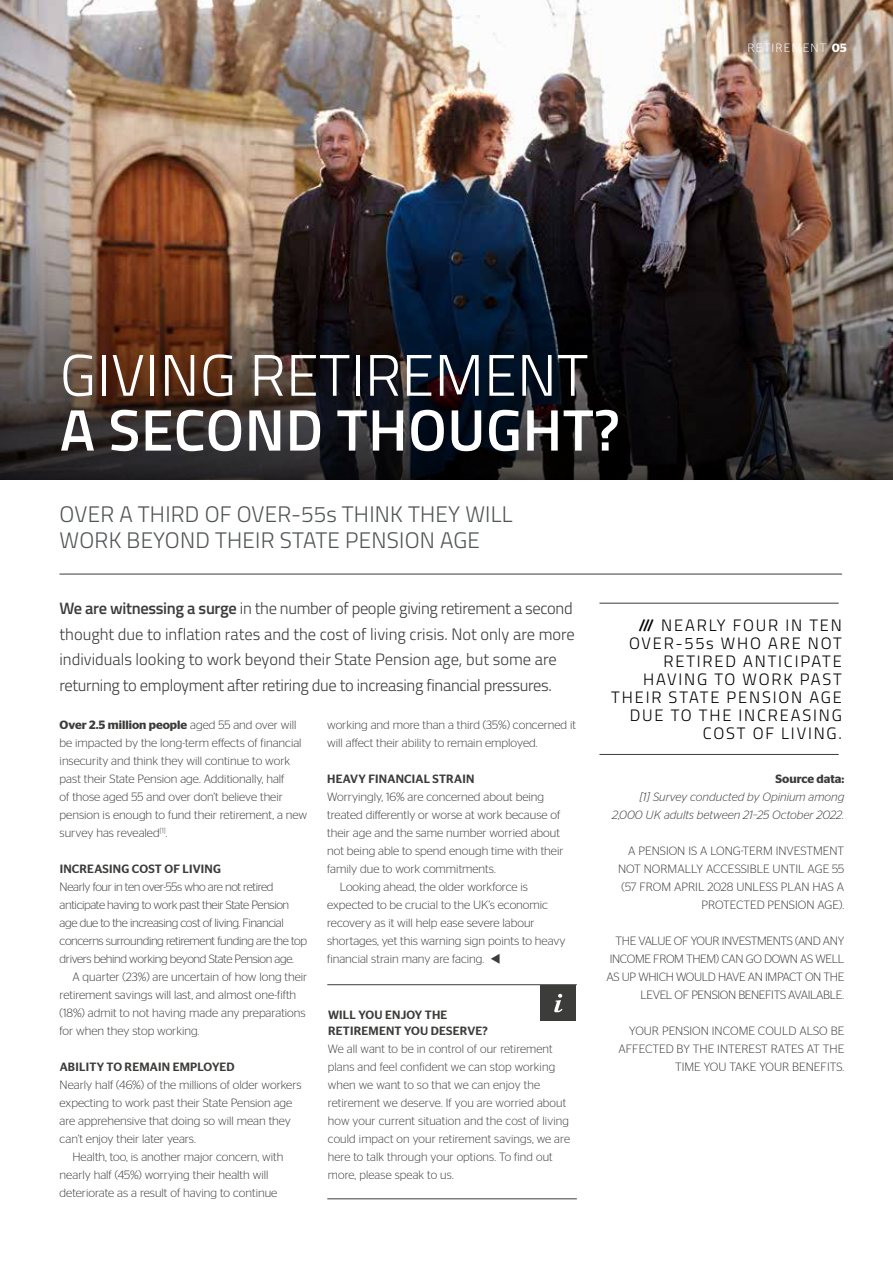
<style>
.page{position:relative;width:893px;height:1263px;background:#fff}
.page>*{position:absolute;margin:0;border:0;box-sizing:border-box;transform-origin:0 0}
.t1{font:300 58.65px "Titillium";letter-spacing:.01em;color:#fff}
.t2{font:600 58.65px "Titillium";letter-spacing:.01em;color:#fff}
.t3{font:300 22.5px/25.5px "Titillium";letter-spacing:.01em;color:#525556}
.t4{font:300 16.5px/25.5px "Titillium";letter-spacing:-.01em;color:#3c3c3b}
.t5{font:300 16.5px/18px "Titillium";letter-spacing:.11em;color:#000;text-align:right}
.t6{font:300 12px/18px "Stag Sans";color:#3c3c3b}
.t7{font:300 12px/18px "Stag Sans";letter-spacing:-.03em;color:#3c3c3b}
.t8{font:500 12px/16.5px "Stag Sans";letter-spacing:.02em;color:#3c3c3b}
.t9{font:italic 300 12px/18px "Stag Sans";color:#3c3c3b;text-align:right}
.t10{font:300 12px "Stag Sans";letter-spacing:.1em;color:#fff}
.t11{font:600 12px "Stag Sans";color:#3c3c3b}
.s1{font-weight:600}
</style>
<div class="page">
<img style="left:0;top:0;width:893px;height:224px">
<svg style="left:0;top:224px;width:893px;height:256px;background:#322929"></svg>
<div style="left:540px;top:985px;width:36px;height:36px;background:#3c3c3b"></div>
<svg style="left:554px;top:994px;width:9px;height:18px"></svg>
<hr style="left:328px;top:984px;width:248px;height:1px;background:#3c3c3b">
<hr style="left:328px;top:1198px;width:248px;height:1px;background:#3c3c3b">
<hr style="left:60px;top:574px;width:782px;height:1px;background:#3c3c3b">
<hr style="left:600px;top:603px;width:238px;height:1px;background:#3c3c3b">
<hr style="left:600px;top:754px;width:238px;height:1px;background:#3c3c3b">
<h1 class="t1" style="left:60px;top:333px;width:530px">GIVING RETIREMENT</h1>
<h1 class="t2" style="left:60px;top:386px;width:561px">A SECOND THOUGHT?</h1>
<h2 class="t3" style="left:60px;top:500px;width:454px">OVER A THIRD OF OVER-55s THINK THEY WILL<br>WORK BEYOND THEIR STATE PENSION AGE</h2>
<p class="t10" style="left:747px;top:41px;width:101px">RETIREMENT <span class="s1">05</span></p>
<p class="t4" style="left:60px;top:595px;width:517px"><span class="s1">We are witnessing a surge</span> in the number of people giving retirement a second thought due to inflation rates and the cost of living crisis. Not only are more individuals looking to work beyond their State Pension age, but some are returning to employment after retiring due to increasing financial pressures.</p>
<p class="t6" style="left:60px;top:716px;width:249px"><span class="s1">Over 2.5 million people</span> aged 55 and over will be impacted by the long-term effects of financial insecurity and think they will continue to work past their State Pension age. Additionally, half<br>of those aged 55 and over don’t believe their pension is enough to fund their retirement, a new survey has revealed<sup>[1]</sup>.</p>
<p class="t8" style="left:60px;top:861px;width:163px">INCREASING COST OF LIVING</p>
<p class="t7" style="left:60px;top:878px;width:249px">Nearly four in ten over-55s who are not retired anticipate having to work past their State Pension age due to the increasing cost of living. Financial concerns surrounding retirement funding are the top drivers behind working beyond State Pension age.</p>
<p class="t6" style="left:60px;top:968px;width:249px;text-indent:13px">A quarter (23%) are uncertain of how long their retirement savings will last, and almost one-fifth (18%) admit to not having made any preparations for when they stop working.</p>
<p class="t8" style="left:60px;top:1059px;width:177px">ABILITY TO REMAIN EMPLOYED</p>
<p class="t6" style="left:60px;top:1076px;width:243px">Nearly half (46%) of the millions of older workers expecting to work past their State Pension age are apprehensive that doing so will mean they can’t enjoy their later years.</p>
<p class="t6" style="left:60px;top:1148px;width:225px;text-indent:13px">Health, too, is another major concern, with nearly half (45%) worrying their health will deteriorate as a result of having to continue</p>
<p class="t6" style="left:327px;top:716px;width:250px">working and more than a third (35%) concerned it will affect their ability to remain employed.</p>
<p class="t8" style="left:327px;top:771px;width:149px">HEAVY FINANCIAL STRAIN</p>
<p class="t6" style="left:327px;top:788px;width:218px">Worryingly, 16% are concerned about being</p>
<p class="t6" style="left:327px;top:806px;width:235px">treated differently or worse at work because of</p>
<p class="t6" style="left:327px;top:824px;width:234px">their age and the same number worried about</p>
<p class="t6" style="left:327px;top:842px;width:238px">not being able to spend enough time with their</p>
<p class="t6" style="left:327px;top:860px;width:170px">family due to work commitments.</p>
<p class="t6" style="left:340px;top:878px;width:190px">Looking ahead, the older workforce is</p>
<p class="t6" style="left:327px;top:896px;width:222px">expected to be crucial to the UK’s economic</p>
<p class="t6" style="left:327px;top:914px;width:209px">recovery as it will help ease severe labour</p>
<p class="t6" style="left:327px;top:932px;width:240px">shortages, yet this warning sign points to heavy</p>
<p class="t6" style="left:327px;top:950px;width:175px">financial strain many are facing. ▼</p>
<p class="t8" style="left:328px;top:1006px;width:161px">WILL YOU ENJOY THE<br>RETIREMENT YOU DESERVE?</p>
<p class="t6" style="left:328px;top:1040px;width:244px">We all want to be in control of our retirement plans and feel confident we can stop working when we want to so that we can enjoy the retirement we deserve. If you are worried about how your current situation and the cost of living could impact on your retirement savings, we are here to talk through your options. To find out more, please speak to us.</p>
<h3 class="t5" style="left:611px;top:615px;width:232px"><span class="s1">///</span> NEARLY FOUR IN TEN<br>OVER-55s WHO ARE NOT<br>RETIRED ANTICIPATE<br>HAVING TO WORK PAST<br>THEIR STATE PENSION AGE<br>DUE TO THE INCREASING<br>COST OF LIVING.</h3>
<p class="t11" style="left:775px;top:772px;width:70px">Source data:</p>
<p class="t9" style="left:612px;top:788px;width:234px">[1] Survey conducted by Opinium among<br>2,000 UK adults between 21–25 October 2022.</p>
<p class="t6" style="left:618px;top:842px;width:228px;text-align:right">A PENSION IS A LONG-TERM INVESTMENT NOT NORMALLY ACCESSIBLE UNTIL AGE 55 (57 FROM APRIL 2028 UNLESS PLAN HAS A PROTECTED PENSION AGE).</p>
<p class="t7" style="left:607px;top:932px;width:239px;text-align:right">THE VALUE OF YOUR INVESTMENTS (AND ANY INCOME FROM THEM) CAN GO DOWN AS WELL AS UP WHICH WOULD HAVE AN IMPACT ON THE LEVEL OF PENSION BENEFITS AVAILABLE.</p>
<p class="t6" style="left:618px;top:1022px;width:227px;text-align:right">YOUR PENSION INCOME COULD ALSO BE<br>AFFECTED BY THE INTEREST RATES AT THE<br>TIME YOU TAKE YOUR BENEFITS.</p>
</div>
